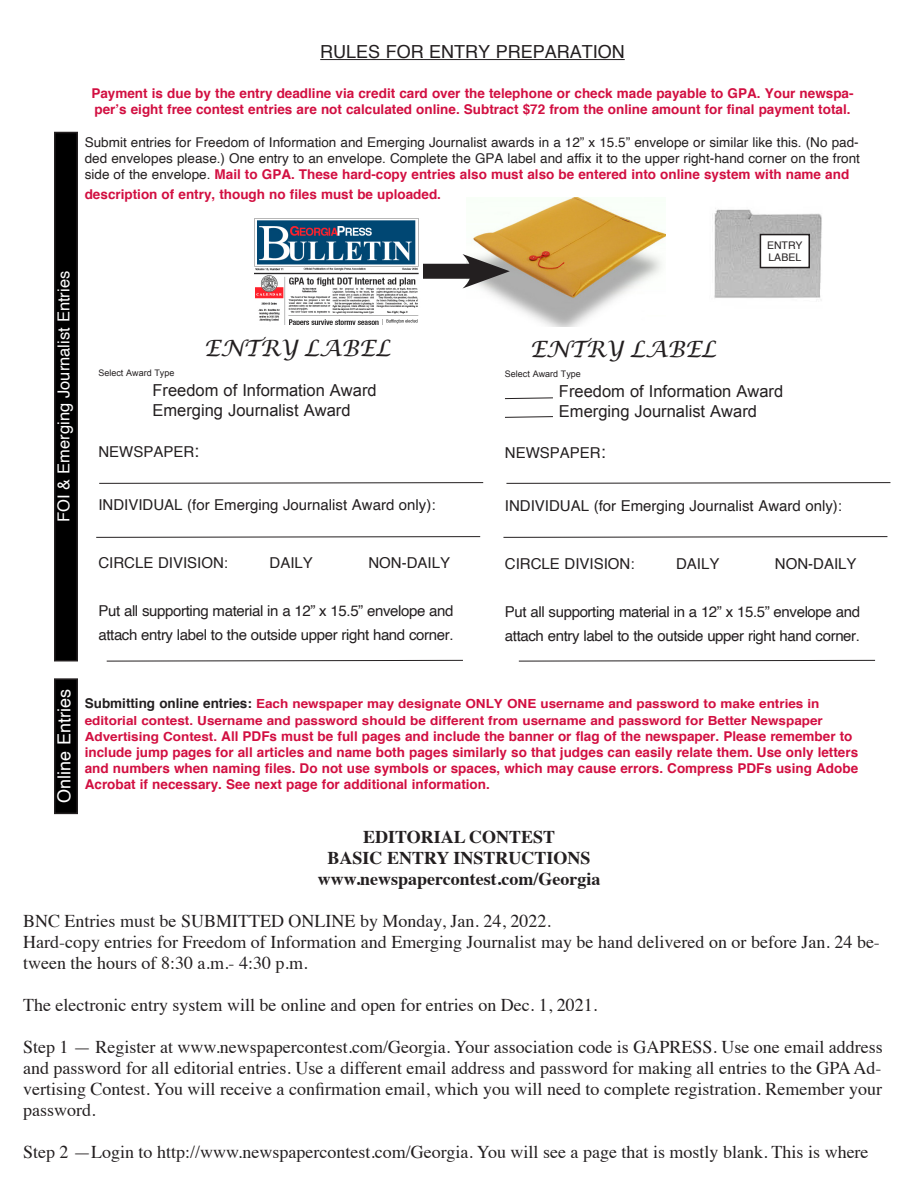
<style>
.page{position:relative;width:918px;height:1188px;background:#fff}
.page>*{position:absolute;margin:0;border:0;box-sizing:border-box;transform-origin:0 0}
.t1{font:italic 22.5px "Lucida Calligraphy";color:#231f20}
.t2{font:18px/21px "Times";color:#231f20}
.t3{font:700 18px "Times";color:#231f20}
.t4{font:18px "Helvetica";color:#231f20}
.t5{font:18px "Helvetica";color:#fff}
.t6{font:16.5px "Arial";color:#231f20}
.t7{font:16.5px "Helvetica";color:#fff}
.t8{font:15px "Helvetica";letter-spacing:-.025em;color:#231f20}
.t9{font:15px "Helvetica";color:#231f20}
.t10{font:700 13.5px/16.2px "Helvetica";color:#d20f41}
.t11{font:13.5px/16.2px "Helvetica";color:#231f20;text-align:justify}
.t12{font:700 12.6px/16.2px "Helvetica";color:#d20f41;scale:1.08 1}
.t13{font:10.5px "Helvetica";color:#231f20}
.t14{font:9px "Arial";color:#231f20}
.s1{font-weight:700;color:#d20f41}
.s2{font-size:18px}
.s3{font-size:13.5px;color:#231f20}
.s4{font-size:12.6px}
</style>
<div class="page">
<hr style="left:320px;top:59px;width:305px;height:1px;background:#231f20">
<img style="left:254px;top:218px;width:165px;height:106px">
<div style="left:55px;top:133px;width:22px;height:528px;background:#000"></div>
<div style="left:54px;top:132px;width:24px;height:529px;border:2px solid #231f20"></div>
<div style="left:55px;top:679px;width:22px;height:134px;background:#000"></div>
<div style="left:54px;top:678px;width:24px;height:136px;border:2px solid #231f20"></div>
<img style="left:714px;top:208px;width:108px;height:90px">
<div style="left:760px;top:235px;width:49px;height:33px;background:#fff"></div>
<div style="left:760px;top:234px;width:50px;height:34px;border:2px solid #231f20"></div>
<img style="left:472px;top:198px;width:194px;height:128px">
<div style="left:423px;top:264px;width:59px;height:15px;background:#231f20"></div>
<svg style="left:462px;top:254px;width:48px;height:34px"></svg>
<svg style="left:99px;top:482px;width:385px;height:2px"></svg>
<svg style="left:96px;top:536px;width:385px;height:2px"></svg>
<svg style="left:106px;top:660px;width:357px;height:2px"></svg>
<svg style="left:518px;top:660px;width:358px;height:2px"></svg>
<svg style="left:505px;top:397px;width:48px;height:2px"></svg>
<svg style="left:505px;top:416px;width:48px;height:2px"></svg>
<svg style="left:506px;top:482px;width:385px;height:2px"></svg>
<svg style="left:503px;top:536px;width:385px;height:2px"></svg>
<p class="t4" style="left:320px;top:38px;width:306px">RULES FOR ENTRY PREPARATION</p>
<p class="t10" style="left:91px;top:85px;width:764px">Payment is due by the entry deadline via credit card over the telephone or check made payable to GPA. Your newspa&shy;per’s eight free contest entries are not calculated online. Subtract $72 from the online amount for final payment total.</p>
<p class="t11" style="left:85px;top:134px;width:777px">Submit entries for Freedom of Information and Emerging Journalist awards in a 12” x 15.5” envelope or similar like this. (No pad&shy;ded envelopes please.) One entry to an envelope. Complete the GPA label and affix it to the upper right-hand corner on the front side of the envelope. <span class="s1">Mail to GPA. These hard-copy entries also must also be entered into online system with name and</span></p>
<p class="t10" style="left:85px;top:186px;width:358px">description of entry, though no files must be uploaded.</p>
<p class="t7" style="left:51px;top:522px;width:253px;rotate:-90deg">FOI &amp; Emerging Journalist Entries</p>
<p class="t1" style="left:204px;top:335px;width:188px">ENTRY LABEL</p>
<p class="t14" style="left:98px;top:367px;width:78px">Select Award Type</p>
<p class="t6" style="left:152px;top:379px;width:226px">Freedom of Information Award</p>
<p class="t6" style="left:152px;top:399px;width:200px">Emerging Journalist Award</p>
<p class="t9" style="left:98px;top:440px;width:102px">NEWSPAPER<span class="s2">:</span></p>
<p class="t9" style="left:98px;top:493px;width:339px">INDIVIDUAL (for Emerging Journalist Award only):</p>
<p class="t9" style="left:98px;top:551px;width:131px">CIRCLE DIVISION:</p>
<p class="t8" style="left:270px;top:551px;width:45px">DAILY</p>
<p class="t9" style="left:368px;top:551px;width:83px">NON-DAILY</p>
<p class="t8" style="left:98px;top:599px;width:357px">Put all supporting material in a 12” x 15.5” envelope and</p>
<p class="t8" style="left:98px;top:623px;width:357px">attach entry label to the outside upper right hand corner.</p>
<p class="t13" style="left:767px;top:237px;width:37px">ENTRY</p>
<p class="t13" style="left:768px;top:250px;width:34px">LABEL</p>
<p class="t1" style="left:530px;top:336px;width:188px">ENTRY LABEL</p>
<p class="t14" style="left:505px;top:368px;width:78px">Select Award Type</p>
<p class="t6" style="left:559px;top:380px;width:226px">Freedom of Information Award</p>
<p class="t6" style="left:559px;top:400px;width:200px">Emerging Journalist Award</p>
<p class="t9" style="left:505px;top:441px;width:102px">NEWSPAPER<span class="s2">:</span></p>
<p class="t9" style="left:505px;top:494px;width:339px">INDIVIDUAL (for Emerging Journalist Award only):</p>
<p class="t9" style="left:505px;top:552px;width:131px">CIRCLE DIVISION:</p>
<p class="t8" style="left:676px;top:552px;width:45px">DAILY</p>
<p class="t9" style="left:775px;top:552px;width:83px">NON-DAILY</p>
<p class="t8" style="left:505px;top:600px;width:357px">Put all supporting material in a 12” x 15.5” envelope and</p>
<p class="t8" style="left:505px;top:624px;width:357px">attach entry label to the outside upper right hand corner.</p>
<p class="t5" style="left:50px;top:803px;width:115px;rotate:-90deg">Online Entries</p>
<p class="t12" style="left:85px;top:696px;width:685px"><span class="s3">Submitting online entries:</span> Each newspaper may designate ONLY ONE username and password to make entries in editorial contest. Username and password should be different from username and password for Better Newspaper</p>
<p class="t10" style="left:85px;top:728px;width:775px"><span class="s4">Advertising Contest.</span> All PDFs must be full pages and include the banner or flag of the newspaper. Please remember to include jump pages for all articles and name both pages similarly so that judges can easily relate them. Use only letters and numbers when naming files. Do not use symbols or spaces, which may cause errors. Compress PDFs using Adobe Acrobat if necessary. See next page for additional information.</p>
<p class="t3" style="left:363px;top:820px;width:194px">EDITORIAL CONTEST</p>
<p class="t3" style="left:328px;top:841px;width:264px">BASIC ENTRY INSTRUCTIONS</p>
<p class="t3" style="left:318px;top:862px;width:284px">www.newspapercontest.com/Georgia</p>
<p class="t2" style="left:23px;top:909px;width:529px">BNC Entries must be SUBMITTED ONLINE by Monday, Jan. 24, 2022.</p>
<p class="t2" style="left:23px;top:930px;width:858px">Hard-copy entries for Freedom of Information and Emerging Journalist may be hand delivered on or before Jan. 24 be&shy;tween the hours of 8:30 a.m.- 4:30 p.m.</p>
<p class="t2" style="left:23px;top:993px;width:576px">The electronic entry system will be online and open for entries on Dec. 1, 2021.</p>
<p class="t2" style="left:23px;top:1035px;width:861px;text-align:justify">Step 1 — Register at www.newspapercontest.com/Georgia. Your association code is GAPRESS. Use one email address and password for all editorial entries. Use a different email address and password for making all entries to the GPA Ad&shy;vertising Contest. You will receive a confirmation email, which you will need to complete registration. Remember your password.</p>
<p class="t2" style="left:23px;top:1140px;width:847px">Step 2 —Login to http://www.newspapercontest.com/Georgia. You will see a page that is mostly blank. This is where</p>
</div>
